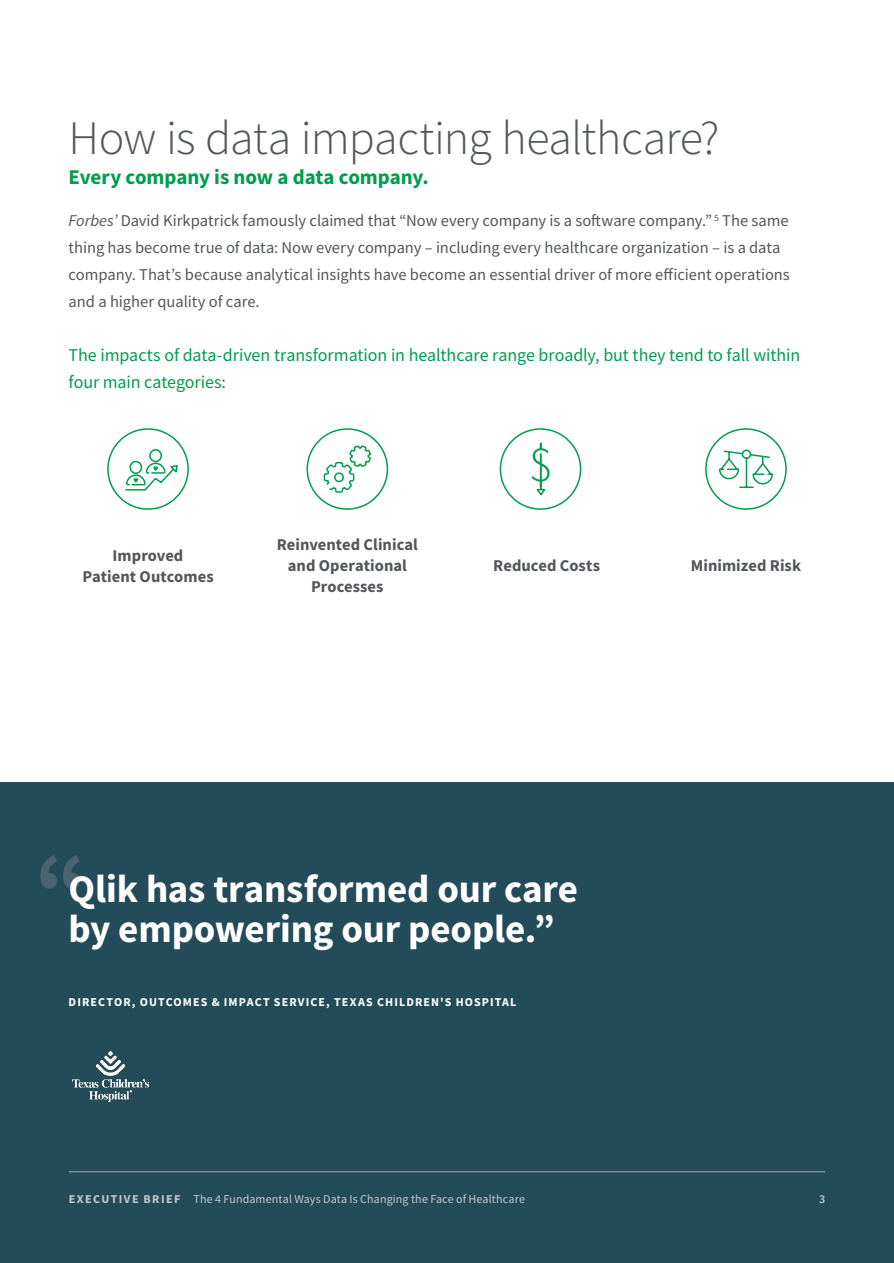
<style>
.page{position:relative;width:894px;height:1263px;background:#fff}
.page>*{position:absolute;margin:0;border:0;box-sizing:border-box;transform-origin:0 0}
.BODY_H1{font:300 48px "Source Sans Pro";letter-spacing:-.02em;color:#53565a}
.Pullquote1{font:700 39px/40.5px "Source Sans Pro";letter-spacing:-.005em;color:#fff}
.BODY_H2{font:700 21px "Source Sans Pro";letter-spacing:-.005em;color:#009d4c}
.BODY_H3{font:18px/27px "Source Sans Pro";letter-spacing:-.005em;color:#009d4c}
.BODY_P{font:16.5px/27px "Source Sans Pro";letter-spacing:-.005em;color:#53565a}
.t1{font:700 16.5px/21px "Source Sans Pro";color:#53565a;text-align:center}
.t2{font:12px "Source Sans Pro";letter-spacing:.01em;color:#c5c8cd}
.t3{font:700 12px "Source Sans Pro";letter-spacing:.09em;color:#fff}
.t4{font:600 12px "Source Sans Pro";color:#c5c8cd}
.s1{font-style:italic}
.s2{font-weight:700}
</style>
<div class="page">
<div style="left:0;top:782px;width:893px;height:481px;background:#244b59"></div>
<svg style="left:40px;top:855px;width:40px;height:33px"></svg>
<hr style="left:69px;top:1171px;width:756px;height:1px;background:#818c98">
<svg style="left:323px;top:431px;width:49px;height:62px"></svg>
<div style="left:306px;top:428px;width:82px;height:82px;border:2px solid #009d4c;border-radius:50%"></div>
<svg style="left:719px;top:449px;width:54px;height:40px"></svg>
<div style="left:704px;top:428px;width:82px;height:82px;border:2px solid #009d4c;border-radius:50%"></div>
<div style="left:499px;top:428px;width:82px;height:82px;border:2px solid #009d4c;border-radius:50%"></div>
<svg style="left:531px;top:443px;width:18px;height:53px"></svg>
<div style="left:107px;top:428px;width:82px;height:82px;border:2px solid #009d4c;border-radius:50%"></div>
<svg style="left:125px;top:449px;width:53px;height:42px"></svg>
<img style="left:72px;top:1051px;width:76px;height:50px">
<p class="BODY_H1" style="left:69px;top:109px;width:652px">How is data impacting healthcare?</p>
<p class="BODY_H2" style="left:69px;top:163px;width:361px">Every company is now a data company.</p>
<p class="BODY_P" style="left:69px;top:207px;width:722px"><span class="s1">Forbes’</span> David Kirkpatrick famously claimed that “Now every company is a software company.” <sup>5</sup> The same thing has become true of data: Now every company – including every healthcare organization – is a data company. That’s because analytical insights have become an essential driver of more efficient operations and a higher quality of care.</p>
<p class="BODY_H3" style="left:69px;top:342px;width:732px">The impacts of data-driven transformation in healthcare range broadly, but they tend to fall within four main categories:</p>
<p class="t1" style="left:113px;top:544px;width:72px">Improved</p>
<p class="t1" style="left:82px;top:565px;width:133px">Patient Outcomes</p>
<p class="t1" style="left:277px;top:534px;width:142px">Reinvented Clinical and Operational<br>Processes</p>
<p class="t1" style="left:493px;top:555px;width:108px">Reduced Costs</p>
<p class="t1" style="left:690px;top:555px;width:112px">Minimized Risk</p>
<p class="Pullquote1" style="left:69px;top:867px;width:510px">Qlik has transformed our care by empowering our people.”</p>
<p class="t3" style="left:69px;top:993px;width:449px">DIRECTOR, OUTCOMES &amp; IMPACT SERVICE, TEXAS CHILDREN'S HOSPITAL</p>
<p class="t2" style="left:69px;top:1191px;width:457px"><span class="s2">EXECUTIVE BRIEF</span> The 4 Fundamental Ways Data Is Changing the Face of Healthcare</p>
<p class="t4" style="left:818px;top:1191px;width:8px">3</p>
</div>
